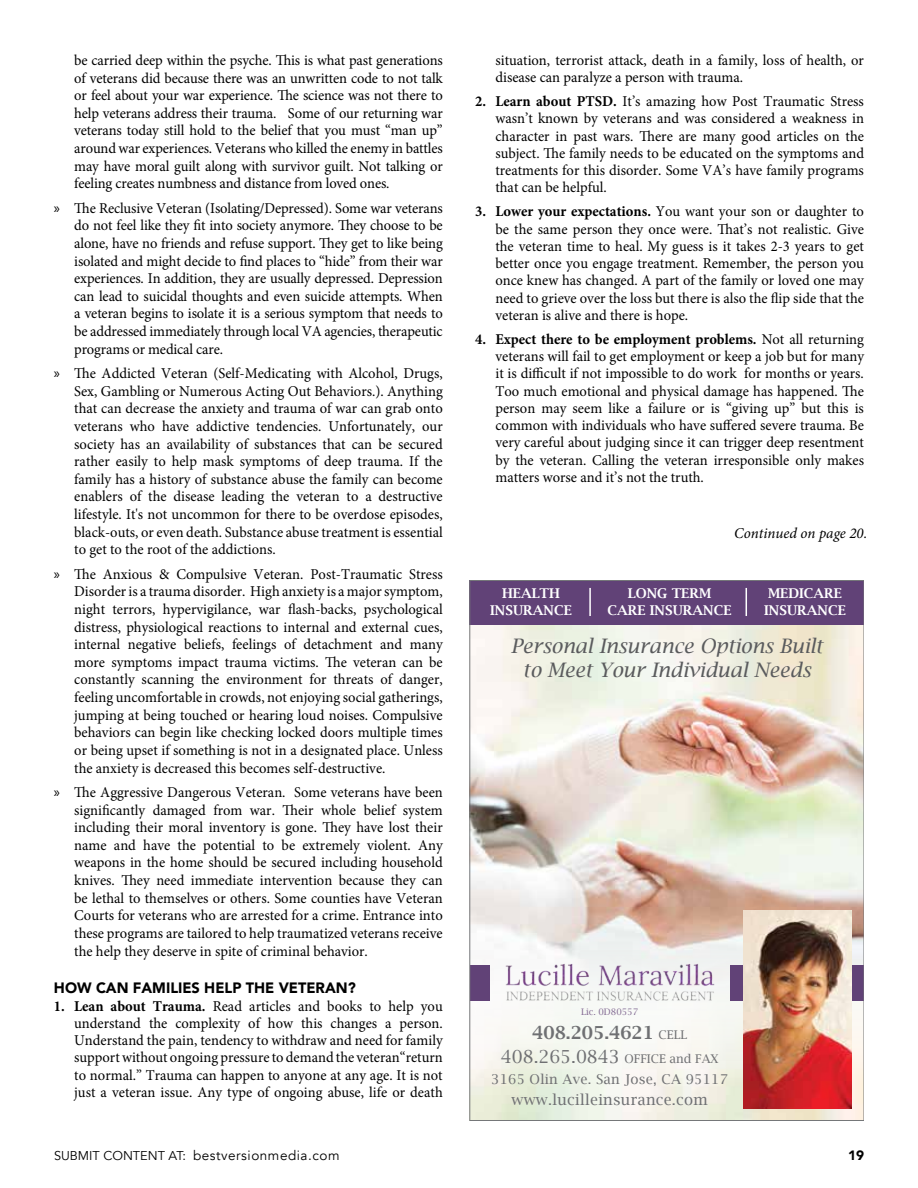
<style>
.page{position:relative;width:918px;height:1188px;background:#fff}
.page>*{position:absolute;margin:0;border:0;box-sizing:border-box;transform-origin:0 0}
.t1{font:italic 19.95px/24px "Lucida Bright";color:#5a5b5d;text-align:center}
.t2{font:15px/17.5px "Minion Pro";color:#000;text-align:justify}
.t3{font:900 15px "Avenir";color:#000}
.t4{font:15px "Lucida Bright";letter-spacing:.02em;color:#6f7073}
.t5{font:italic 15px "Minion Pro";color:#000}
.t6{font:600 13.5px/16.2px "Lucida Bright";color:#fff;text-align:center}
.t7{font:13.5px "Avenir";letter-spacing:.04em;color:#000}
.t8{font:13.5px "Lucida Bright";letter-spacing:.02em;color:#6f7073}
.t9{font:900 13.5px "Avenir";color:#000}
.t10{font:12px/24px "Lucida Bright";color:#6f7073;text-align:center}
.t11{font:9px "Lucida Bright";color:#856d95}
.s1{font-family:"Myriad Pro"}
.s2{font-weight:700}
.s3{font-weight:600;font-size:18px}
.s4{font-size:18px}
.s5{font-size:12.75px}
</style>
<div class="page">
<img style="left:472px;top:625px;width:390px;height:322px">
<img style="left:472px;top:947px;width:390px;height:171px">
<div style="left:470px;top:580px;width:394px;height:45px;background:#614277"></div>
<img style="left:496px;top:954px;width:228px;height:57px">
<div style="left:470px;top:965px;width:19px;height:36px;background:#614277"></div>
<div style="left:730px;top:965px;width:134px;height:36px;background:#614277"></div>
<hr style="left:589px;top:588px;width:2px;height:28px;background:#fff">
<svg style="left:746px;top:588px;width:1px;height:28px"></svg>
<img style="left:744px;top:910px;width:108px;height:198px">
<p class="t2" style="left:74px;top:51px;width:370px">be carried deep within the psyche. This is what past generations of veterans did because there was an unwritten code to not talk or feel about your war experience. The science was not there to help veterans address their trauma. Some of our returning war veterans today still hold to the belief that you must “man up” around war experiences. Veterans who killed the enemy in battles may have moral guilt along with survivor guilt. Not talking or feeling creates numbness and distance from loved ones.</p>
<p class="t2" style="left:74px;top:199px;width:370px;text-indent:-20px"><span class="s1">»</span> The Reclusive Veteran (Isolating/Depressed). Some war veterans do not feel like they fit into society anymore. They choose to be alone, have no friends and refuse support. They get to like being isolated and might decide to find places to “hide” from their war experiences. In addition, they are usually depressed. Depression can lead to suicidal thoughts and even suicide attempts. When a veteran begins to isolate it is a serious symptom that needs to be addressed immediately through local VA agencies, therapeutic programs or medical care.</p>
<p class="t2" style="left:74px;top:365px;width:370px;text-indent:-20px"><span class="s1">»</span> The Addicted Veteran (Self-Medicating with Alcohol, Drugs, Sex, Gambling or Numerous Acting Out Behaviors.). Anything that can decrease the anxiety and trauma of war can grab onto veterans who have addictive tendencies. Unfortunately, our society has an availability of substances that can be secured rather easily to help mask symptoms of deep trauma. If the family has a history of substance abuse the family can become enablers of the disease leading the veteran to a destructive lifestyle. It's not uncommon for there to be overdose episodes, black-outs, or even death. Substance abuse treatment is essential to get to the root of the addictions.</p>
<p class="t2" style="left:74px;top:565px;width:370px;text-indent:-20px"><span class="s1">»</span> The Anxious &amp; Compulsive Veteran. Post-Traumatic Stress Disorder is a trauma disorder. High anxiety is a major symptom, night terrors, hypervigilance, war flash-backs, psychological distress, physiological reactions to internal and external cues, internal negative beliefs, feelings of detachment and many more symptoms impact trauma victims. The veteran can be constantly scanning the environment for threats of danger, feeling uncomfortable in crowds, not enjoying social gatherings, jumping at being touched or hearing loud noises. Compulsive behaviors can begin like checking locked doors multiple times or being upset if something is not in a designated place. Unless the anxiety is decreased this becomes self-destructive.</p>
<p class="t2" style="left:74px;top:783px;width:370px;text-indent:-20px"><span class="s1">»</span> The Aggressive Dangerous Veteran. Some veterans have been significantly damaged from war. Their whole belief system including their moral inventory is gone. They have lost their name and have the potential to be extremely violent. Any weapons in the home should be secured including household knives. They need immediate intervention because they can be lethal to themselves or others. Some counties have Veteran Courts for veterans who are arrested for a crime. Entrance into these programs are tailored to help traumatized veterans receive the help they deserve in spite of criminal behavior.</p>
<p class="t3" style="left:54px;top:975px;width:303px">HOW CAN FAMILIES HELP THE VETERAN?</p>
<p class="t2" style="left:74px;top:997px;width:370px;text-indent:-20px"><span class="s2">1. Lean about Trauma.</span> Read articles and books to help you understand the complexity of how this changes a person.<br>Understand the pain, tendency to withdraw and need for family support without ongoing pressure to demand the veteran“return to normal.” Trauma can happen to anyone at any age. It is not just a veteran issue. Any type of ongoing abuse, life or death</p>
<p class="t2" style="left:495px;top:52px;width:370px">situation, terrorist attack, death in a family, loss of health, or disease can paralyze a person with trauma.</p>
<p class="t2" style="left:495px;top:93px;width:370px;text-indent:-20px"><span class="s2">2. Learn about PTSD.</span> It’s amazing how Post Traumatic Stress wasn’t known by veterans and was considered a weakness in character in past wars. There are many good articles on the subject. The family needs to be educated on the symptoms and treatments for this disorder. Some VA’s have family programs that can be helpful.</p>
<p class="t2" style="left:495px;top:203px;width:370px;text-indent:-20px"><span class="s2">3. Lower your expectations.</span> You want your son or daughter to be the same person they once were. That’s not realistic. Give the veteran time to heal. My guess is it takes 2-3 years to get better once you engage treatment. Remember, the person you once knew has changed. A part of the family or loved one may need to grieve over the loss but there is also the flip side that the veteran is alive and there is hope.</p>
<p class="t2" style="left:495px;top:331px;width:370px;text-indent:-20px"><span class="s2">4. Expect there to be employment problems.</span> Not all returning veterans will fail to get employment or keep a job but for many it is difficult if not impossible to do work for months or years.<br>Too much emotional and physical damage has happened. The person may seem like a failure or is “giving up” but this is common with individuals who have suffered severe trauma. Be very careful about judging since it can trigger deep resentment by the veteran. Calling the veteran irresponsible only makes matters worse and it’s not the truth.</p>
<p class="t5" style="left:734px;top:523px;width:134px">Continued on page 20.</p>
<p class="t6" style="left:490px;top:585px;width:83px">HEALTH<br>INSURANCE</p>
<p class="t6" style="left:608px;top:585px;width:126px">LONG TERM<br>CARE INSURANCE</p>
<p class="t6" style="left:764px;top:585px;width:83px;text-align:left">MEDICARE<br>INSURANCE</p>
<h1 class="t1" style="left:511px;top:634px;width:313px">Personal Insurance Options Built to Meet Your Individual Needs</h1>
<p class="t11" style="left:581px;top:1006px;width:59px">Lic. 0D80557</p>
<p class="t10" style="left:501px;top:1022px;width:219px"><span class="s3">408.205.4621</span> CELL<br><span class="s4">408.265.0843</span> OFFICE and FAX</p>
<p class="t8" style="left:491px;top:1071px;width:238px">3165 Olin Ave. San Jose, CA 95117</p>
<p class="t4" style="left:512px;top:1091px;width:198px">www.lucilleinsurance.com</p>
<p class="t7" style="left:54px;top:1147px;width:287px"><span class="s5">SUBMIT CONTENT AT:</span> bestversionmedia.com</p>
<p class="t9" style="left:848px;top:1144px;width:17px">19</p>
</div>
